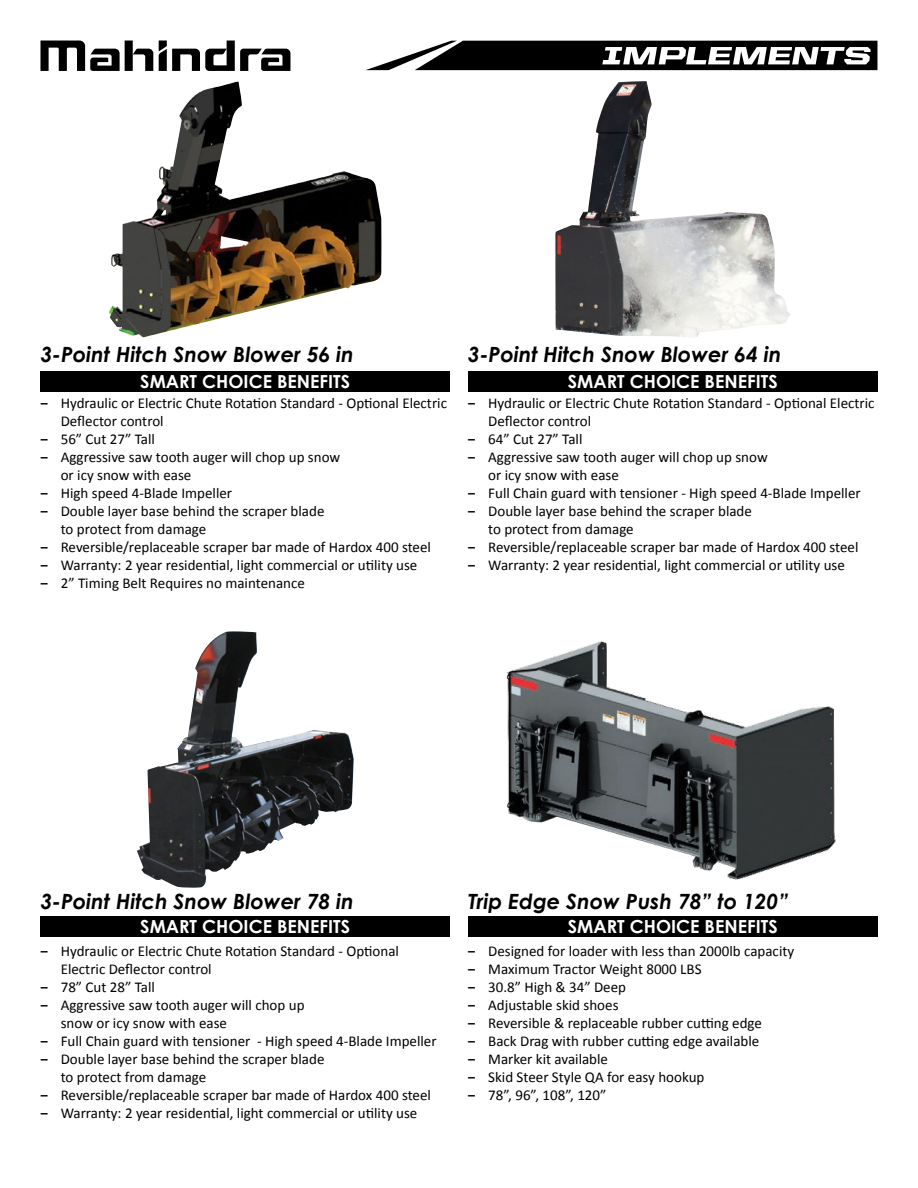
<style>
.page{position:relative;width:918px;height:1188px;background:#fff}
.page>*{position:absolute;margin:0;border:0;box-sizing:border-box;transform-origin:0 0}
.t1{font:italic 700 21px "Century Gothic";color:#000}
.t2{font:700 18px "Century Gothic";color:#fff}
.t3{font:15px/18px "Calibri";color:#000}
.s1{font-weight:700}
</style>
<div class="page">
<div style="left:468px;top:371px;width:410px;height:20px;background:#000"></div>
<div style="left:40px;top:371px;width:410px;height:20px;background:#000"></div>
<svg style="left:159px;top:40px;width:131px;height:31px"></svg>
<svg style="left:40px;top:41px;width:113px;height:30px"></svg>
<svg style="left:366px;top:41px;width:511px;height:29px"></svg>
<img style="left:555px;top:81px;width:235px;height:256px">
<img style="left:137px;top:631px;width:217px;height:257px">
<img style="left:109px;top:81px;width:273px;height:257px">
<img style="left:506px;top:641px;width:330px;height:239px">
<div style="left:468px;top:917px;width:410px;height:20px;background:#000"></div>
<div style="left:40px;top:917px;width:410px;height:20px;background:#000"></div>
<h1 class="t1" style="left:40px;top:338px;width:315px">3-Point Hitch Snow Blower 56 in</h1>
<h1 class="t1" style="left:468px;top:338px;width:315px">3-Point Hitch Snow Blower 64 in</h1>
<p class="t2" style="left:140px;top:368px;width:211px">SMART CHOICE BENEFITS</p>
<p class="t2" style="left:568px;top:368px;width:211px">SMART CHOICE BENEFITS</p>
<p class="t3" style="left:40px;top:394px;width:408px"><span class="s1">‒</span> Hydraulic or Electric Chute Rotation Standard - Optional Electric</p>
<p class="t3" style="left:61px;top:412px;width:104px">Deflector control</p>
<p class="t3" style="left:40px;top:430px;width:116px"><span class="s1">‒</span> 56” Cut 27” Tall</p>
<p class="t3" style="left:40px;top:448px;width:301px"><span class="s1">‒</span> Aggressive saw tooth auger will chop up snow</p>
<p class="t3" style="left:61px;top:466px;width:132px">or icy snow with ease</p>
<p class="t3" style="left:40px;top:484px;width:193px"><span class="s1">‒</span> High speed 4-Blade Impeller</p>
<p class="t3" style="left:40px;top:502px;width:285px"><span class="s1">‒</span> Double layer base behind the scraper blade</p>
<p class="t3" style="left:61px;top:520px;width:147px">to protect from damage</p>
<p class="t3" style="left:40px;top:538px;width:392px"><span class="s1">‒</span> Reversible/replaceable scraper bar made of Hardox 400 steel</p>
<p class="t3" style="left:40px;top:556px;width:378px"><span class="s1">‒</span> Warranty: 2 year residential, light commercial or utility use</p>
<p class="t3" style="left:40px;top:574px;width:266px"><span class="s1">‒</span> 2” Timing Belt Requires no maintenance</p>
<p class="t3" style="left:468px;top:394px;width:408px"><span class="s1">‒</span> Hydraulic or Electric Chute Rotation Standard - Optional Electric</p>
<p class="t3" style="left:488px;top:412px;width:104px">Deflector control</p>
<p class="t3" style="left:468px;top:430px;width:116px"><span class="s1">‒</span> 64” Cut 27” Tall</p>
<p class="t3" style="left:468px;top:448px;width:301px"><span class="s1">‒</span> Aggressive saw tooth auger will chop up snow</p>
<p class="t3" style="left:488px;top:466px;width:132px">or icy snow with ease</p>
<p class="t3" style="left:468px;top:484px;width:394px"><span class="s1">‒</span> Full Chain guard with tensioner - High speed 4-Blade Impeller</p>
<p class="t3" style="left:468px;top:502px;width:285px"><span class="s1">‒</span> Double layer base behind the scraper blade</p>
<p class="t3" style="left:488px;top:520px;width:147px">to protect from damage</p>
<p class="t3" style="left:468px;top:538px;width:392px"><span class="s1">‒</span> Reversible/replaceable scraper bar made of Hardox 400 steel</p>
<p class="t3" style="left:468px;top:556px;width:378px"><span class="s1">‒</span> Warranty: 2 year residential, light commercial or utility use</p>
<h1 class="t1" style="left:40px;top:885px;width:315px">3-Point Hitch Snow Blower 78 in</h1>
<h1 class="t1" style="left:468px;top:885px;width:322px">Trip Edge Snow Push 78” to 120”</h1>
<p class="t2" style="left:140px;top:913px;width:211px">SMART CHOICE BENEFITS</p>
<p class="t2" style="left:568px;top:913px;width:211px">SMART CHOICE BENEFITS</p>
<p class="t3" style="left:40px;top:942px;width:360px"><span class="s1">‒</span> Hydraulic or Electric Chute Rotation Standard - Optional</p>
<p class="t3" style="left:61px;top:960px;width:152px">Electric Deflector control</p>
<p class="t3" style="left:40px;top:978px;width:116px"><span class="s1">‒</span> 78” Cut 28” Tall</p>
<p class="t3" style="left:40px;top:996px;width:266px"><span class="s1">‒</span> Aggressive saw tooth auger will chop up</p>
<p class="t3" style="left:61px;top:1014px;width:168px">snow or icy snow with ease</p>
<p class="t3" style="left:40px;top:1032px;width:398px"><span class="s1">‒</span> Full Chain guard with tensioner - High speed 4-Blade Impeller</p>
<p class="t3" style="left:40px;top:1050px;width:285px"><span class="s1">‒</span> Double layer base behind the scraper blade</p>
<p class="t3" style="left:61px;top:1068px;width:147px">to protect from damage</p>
<p class="t3" style="left:40px;top:1086px;width:392px"><span class="s1">‒</span> Reversible/replaceable scraper bar made of Hardox 400 steel</p>
<p class="t3" style="left:40px;top:1104px;width:378px"><span class="s1">‒</span> Warranty: 2 year residential, light commercial or utility use</p>
<p class="t3" style="left:468px;top:942px;width:328px"><span class="s1">‒</span> Designed for loader with less than 2000lb capacity <span class="s1">‒</span> Maximum Tractor Weight 8000 LBS<br><span class="s1">‒</span> 30.8” High &amp; 34” Deep<br><span class="s1">‒</span> Adjustable skid shoes<br><span class="s1">‒</span> Reversible &amp; replaceable rubber cutting edge<br><span class="s1">‒</span> Back Drag with rubber cutting edge available<br><span class="s1">‒</span> Marker kit available<br><span class="s1">‒</span> Skid Steer Style QA for easy hookup<br><span class="s1">‒</span> 78”, 96”, 108”, 120”</p>
</div>
